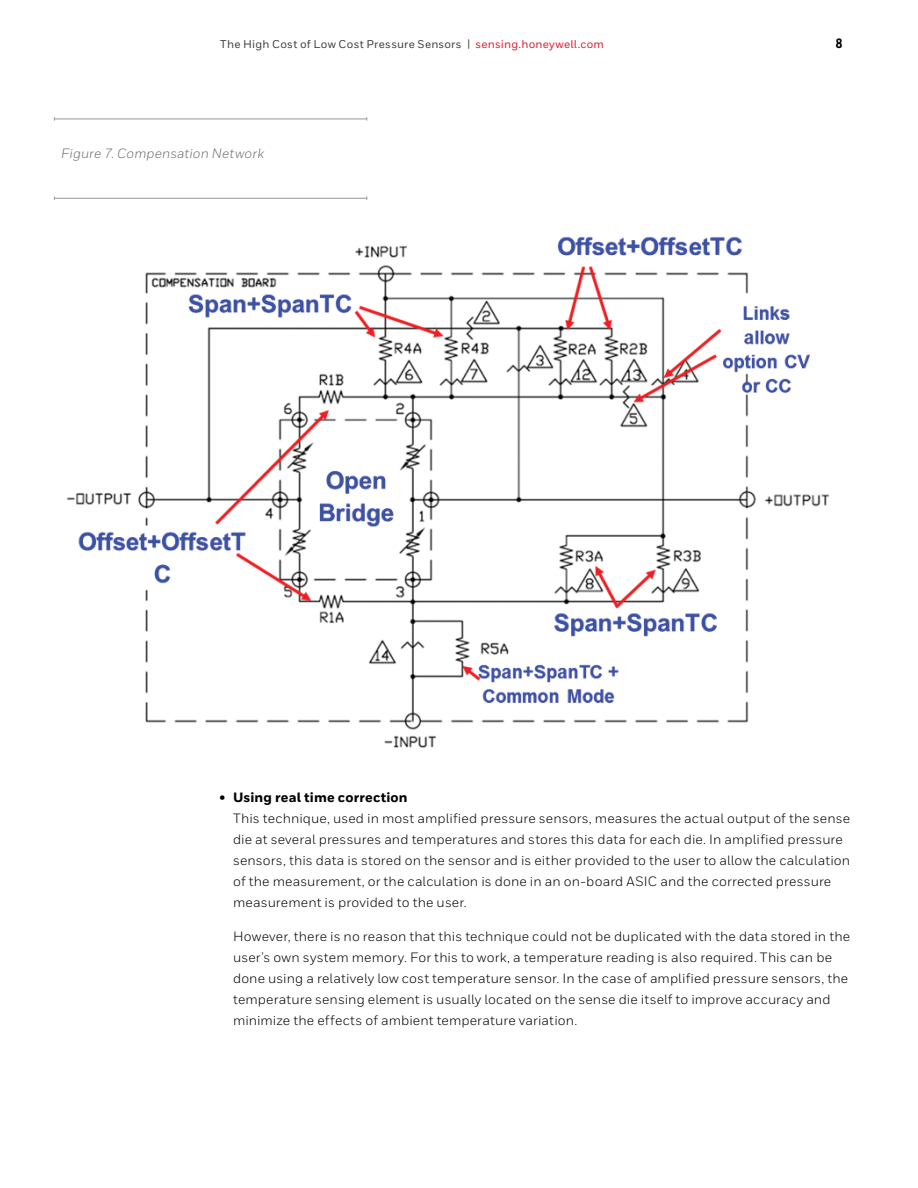
<style>
.page{position:relative;width:918px;height:1188px;background:#fff}
.page>*{position:absolute;margin:0;border:0;box-sizing:border-box;transform-origin:0 0}
.t1{font:13.5px/21px "Honeywell Sans";letter-spacing:.01em;color:#000}
.t2{font:italic 13.5px "Honeywell Sans";letter-spacing:.005em;color:#6d6e71}
.t3{font:800 13.5px "Honeywell Sans";letter-spacing:.01em;color:#000}
.t4{font:800 13.5px "Honeywell Cond";color:#000}
.t5{font:500 11.25px "Honeywell Sans";letter-spacing:.02em;color:#414042}
.s1{color:#dc202e}
</style>
<div class="page">
<hr style="left:54px;top:119px;width:313px;height:1px;background:#939598">
<hr style="left:54px;top:198px;width:313px;height:1px;background:#939598">
<img style="left:67px;top:236px;width:763px;height:512px">
<p class="t5" style="left:220px;top:37px;width:385px">The High Cost of Low Cost Pressure Sensors | <span class="s1">sensing.honeywell.com</span></p>
<p class="t4" style="left:836px;top:35px;width:9px">8</p>
<p class="t2" style="left:61px;top:145px;width:204px">Figure 7. Compensation Network</p>
<p class="t3" style="left:220px;top:789px;width:190px">• Using real time correction</p>
<p class="t1" style="left:233px;top:807px;width:619px">This technique, used in most amplified pressure sensors, measures the actual output of the sense die at several pressures and temperatures and stores this data for each die. In amplified pressure sensors, this data is stored on the sensor and is either provided to the user to allow the calculation of the measurement, or the calculation is done in an on-board ASIC and the corrected pressure measurement is provided to the user.</p>
<p class="t1" style="left:233px;top:926px;width:619px">However, there is no reason that this technique could not be duplicated with the data stored in the user’s own system memory. For this to work, a temperature reading is also required. This can be done using a relatively low cost temperature sensor. In the case of amplified pressure sensors, the temperature sensing element is usually located on the sense die itself to improve accuracy and minimize the effects of ambient temperature variation.</p>
</div>
